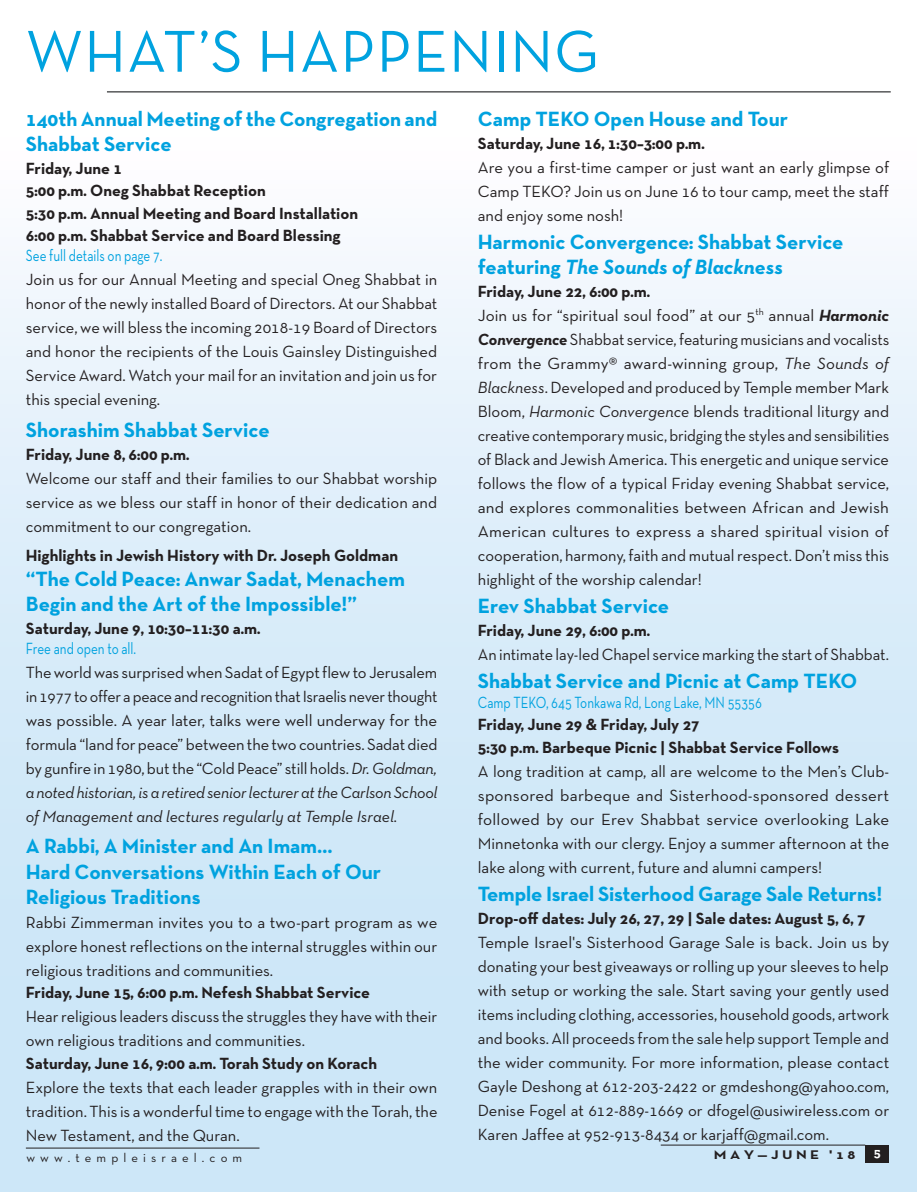
<style>
.page{position:relative;width:917px;height:1192px;background:#fff}
.page>*{position:absolute;margin:0;border:0;box-sizing:border-box;transform-origin:0 0}
.t1{font:60px "Neutra Text TF";letter-spacing:.02em;color:#00a2df}
.t2{font:700 21px/25.2px "Neutra Text TF";color:#00a2df}
.t3{font:16.5px/24px "Neutra Text TF";color:#231f20;text-align:justify}
.t4{font:700 16.5px/22.5px "Neutra Text TF";color:#231f20}
.t5{font:16.5px "Neutra Text TF";color:#00a2df;scale:.8 1}
.t6{font:700 13.5px "Neutraface Slab Text";color:#fff}
.t7{font:12.75px "Neutra Text TF";letter-spacing:.4em;color:#231f20}
.t8{font:700 12.75px "Neutra Text TF";letter-spacing:.225em;color:#231f20;scale:1.2 1}
.s1{font-style:italic}
.s2{font-weight:700}
.s3{font-weight:700;font-style:italic}
</style>
<div class="page">
<div style="left:0;top:0;width:916px;height:1192px;background:linear-gradient(to bottom,#fffeff,#c1e1f6)"></div>
<hr style="left:107px;top:91px;width:783px;height:2px;background:#57585a">
<div style="left:865px;top:1145px;width:23px;height:17px;background:#231f20"></div>
<hr style="left:660px;top:1145px;width:204px;height:1px;background:#231f20">
<hr style="left:26px;top:1148px;width:233px;height:1px;background:#231f20">
<h1 class="t1" style="left:26px;top:15px;width:574px">WHAT’S HAPPENING</h1>
<p class="t2" style="left:26px;top:106px;width:413px">140th Annual Meeting of the Congregation and<br>Shabbat Service</p>
<p class="t4" style="left:26px;top:156px;width:333px">Friday, June 1<br>5:00 p.m. Oneg Shabbat Reception<br>5:30 p.m. Annual Meeting and Board Installation 6:00 p.m. Shabbat Service and Board Blessing</p>
<p class="t5" style="left:26px;top:245px;width:172px">See full details on page 7.</p>
<p class="t3" style="left:26px;top:267px;width:413px">Join us for our Annual Meeting and special Oneg Shabbat in honor of the newly installed Board of Directors. At our Shabbat service, we will bless the incoming 2018-19 Board of Directors and honor the recipients of the Louis Gainsley Distinguished Service Award. Watch your mail for an invitation and join us for this special evening.</p>
<p class="t2" style="left:26px;top:417px;width:245px">Shorashim Shabbat Service</p>
<p class="t4" style="left:26px;top:442px;width:165px">Friday, June 8, 6:00 p.m.</p>
<p class="t3" style="left:26px;top:466px;width:412px">Welcome our staff and their families to our Shabbat worship service as we bless our staff in honor of their dedication and commitment to our congregation.</p>
<p class="t4" style="left:26px;top:544px;width:373px">Highlights in Jewish History with Dr. Joseph Goldman</p>
<p class="t2" style="left:26px;top:566px;width:380px">“The Cold Peace: Anwar Sadat, Menachem<br>Begin and the Art of the Impossible!”</p>
<p class="t4" style="left:26px;top:616px;width:236px">Saturday, June 9, 10:30–11:30 a.m.</p>
<p class="t5" style="left:26px;top:638px;width:139px">Free and open to all.</p>
<p class="t3" style="left:26px;top:660px;width:413px">The world was surprised when Sadat of Egypt flew to Jerusalem in 1977 to offer a peace and recognition that Israelis never thought was possible. A year later, talks were well underway for the formula “land for peace” between the two countries. Sadat died by gunfire in 1980, but the “Cold Peace” still holds. <span class="s1">Dr. Goldman, a noted historian, is a retired senior lecturer at the Carlson School of Management and lectures regularly at Temple Israel.</span></p>
<p class="t2" style="left:26px;top:833px;width:357px">A Rabbi, A Minister and An Imam…<br>Hard Conversations Within Each of Our<br>Religious Traditions</p>
<p class="t3" style="left:26px;top:910px;width:413px">Rabbi Zimmerman invites you to a two-part program as we explore honest reflections on the internal struggles within our religious traditions and communities.</p>
<p class="t4" style="left:26px;top:981px;width:345px">Friday, June 15, 6:00 p.m. Nefesh Shabbat Service</p>
<p class="t3" style="left:26px;top:1004px;width:412px">Hear religious leaders discuss the struggles they have with their own religious traditions and communities.</p>
<p class="t4" style="left:26px;top:1052px;width:352px">Saturday, June 16, 9:00 a.m. Torah Study on Korach</p>
<p class="t3" style="left:26px;top:1075px;width:413px">Explore the texts that each leader grapples with in their own tradition. This is a wonderful time to engage with the Torah, the New Testament, and the Quran.</p>
<p class="t2" style="left:477px;top:106px;width:311px">Camp TEKO Open House and Tour</p>
<p class="t4" style="left:477px;top:131px;width:228px">Saturday, June 16, 1:30–3:00 p.m.</p>
<p class="t3" style="left:477px;top:155px;width:413px">Are you a first-time camper or just want an early glimpse of Camp TEKO? Join us on June 16 to tour camp, meet the staff and enjoy some nosh!</p>
<p class="t2" style="left:477px;top:229px;width:367px">Harmonic Convergence: Shabbat Service featuring <span class="s1">The Sounds of Blackness</span></p>
<p class="t3" style="left:477px;top:279px;width:413px;text-align:left"><span class="s2">Friday, June 22, 6:00 p.m.<br></span>Join us for “spiritual soul food” at our 5<sup>th</sup> annual <span class="s3">Harmonic Convergence</span> Shabbat service, featuring musicians and vocalists from the Grammy® award-winning group, <span class="s1">The Sounds of Blackness</span>. Developed and produced by Temple member Mark Bloom, <span class="s1">Harmonic Convergence</span> blends traditional liturgy and creative contemporary music, bridging the styles and sensibilities of Black and Jewish America. This energetic and unique service follows the flow of a typical Friday evening Shabbat service, and explores commonalities between African and Jewish American cultures to express a shared spiritual vision of cooperation, harmony, faith and mutual respect. Don’t miss this highlight of the worship calendar!</p>
<p class="t2" style="left:477px;top:593px;width:193px">Erev Shabbat Service</p>
<p class="t4" style="left:477px;top:618px;width:174px">Friday, June 29, 6:00 p.m.</p>
<p class="t3" style="left:477px;top:642px;width:412px">An intimate lay-led Chapel service marking the start of Shabbat.</p>
<p class="t2" style="left:477px;top:668px;width:381px">Shabbat Service and Picnic at Camp TEKO</p>
<p class="t5" style="left:477px;top:692px;width:356px">Camp TEKO, 645 Tonkawa Rd, Long Lake, MN 55356</p>
<p class="t4" style="left:477px;top:713px;width:362px">Friday, June 29 &amp; Friday, July 27<br>5:30 p.m. Barbeque Picnic | Shabbat Service Follows</p>
<p class="t3" style="left:477px;top:759px;width:413px">A long tradition at camp, all are welcome to the Men’s Club&shy;sponsored barbeque and Sisterhood-sponsored dessert followed by our Erev Shabbat service overlooking Lake Minnetonka with our clergy. Enjoy a summer afternoon at the lake along with current, future and alumni campers!</p>
<p class="t2" style="left:477px;top:881px;width:406px">Temple Israel Sisterhood Garage Sale Returns!</p>
<p class="t4" style="left:477px;top:907px;width:389px">Drop-off dates: July 26, 27, 29 | Sale dates: August 5, 6, 7</p>
<p class="t3" style="left:477px;top:930px;width:413px">Temple Israel's Sisterhood Garage Sale is back. Join us by donating your best giveaways or rolling up your sleeves to help with setup or working the sale. Start saving your gently used items including clothing, accessories, household goods, artwork and books. All proceeds from the sale help support Temple and the wider community. For more information, please contact Gayle Deshong at 612-203-2422 or gmdeshong@yahoo.com, Denise Fogel at 612-889-1669 or dfogel@usiwireless.com or Karen Jaffee at 952-913-8434 or karjaff@gmail.com.</p>
<p class="t8" style="left:713px;top:1146px;width:119px">MAY—JUNE '18</p>
<p class="t6" style="left:873px;top:1144px;width:9px">5</p>
<p class="t7" style="left:26px;top:1149px;width:217px">www.templeisrael.com</p>
</div>
